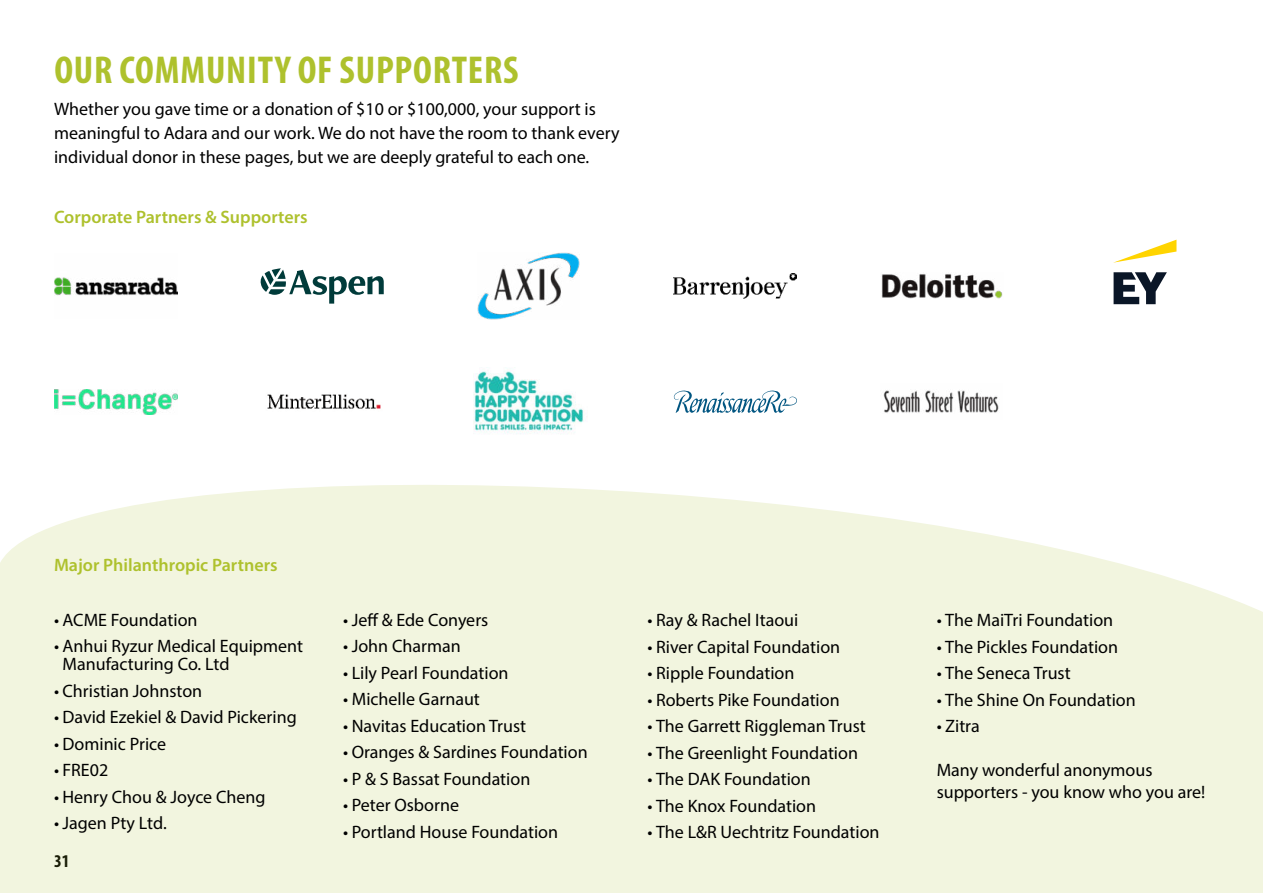
<style>
.page{position:relative;width:1263px;height:893px;background:#fff}
.page>*{position:absolute;margin:0;border:0;box-sizing:border-box;transform-origin:0 0}
.t1{font:700 condensed 39px "Myriad Pro";letter-spacing:.02em;color:#aec12d}
.t2{font:18px/24px "Myriad Pro";color:#000}
.t3{font:600 18px "Myriad Pro";color:#aec12d}
.t4{font:700 condensed 18px "Myriad Pro";color:#000}
</style>
<div class="page">
<img style="left:473px;top:371px;width:111px;height:63px">
<svg style="left:674px;top:391px;width:123px;height:22px"></svg>
<img style="left:674px;top:273px;width:123px;height:25px">
<img style="left:883px;top:390px;width:116px;height:23px">
<img style="left:267px;top:394px;width:114px;height:15px">
<img style="left:54px;top:277px;width:123px;height:19px">
<svg style="left:261px;top:268px;width:123px;height:36px"></svg>
<img style="left:478px;top:252px;width:102px;height:68px">
<img style="left:881px;top:274px;width:122px;height:25px">
<svg style="left:1113px;top:272px;width:54px;height:32px"></svg>
<svg style="left:1113px;top:240px;width:63px;height:23px"></svg>
<img style="left:54px;top:389px;width:123px;height:25px">
<div style="left:0;top:481px;width:1263px;height:412px;background:#f2f5df"></div>
<svg style="left:0;top:481px;width:1263px;height:131px"></svg>
<h1 class="t1" style="left:54px;top:55px;width:466px">OUR COMMUNITY OF SUPPORTERS</h1>
<p class="t2" style="left:54px;top:98px;width:567px">Whether you gave time or a donation of $10 or $100,000, your support is meaningful to Adara and our work. We do not have the room to thank every individual donor in these pages, but we are deeply grateful to each one.</p>
<p class="t3" style="left:54px;top:210px;width:255px">Corporate Partners &amp; Supporters</p>
<p class="t3" style="left:54px;top:558px;width:225px">Major Philanthropic Partners</p>
<p class="t2" style="left:54px;top:609px;width:145px">• ACME Foundation</p>
<p class="t2" style="left:62px;top:639px;width:242px;line-height:18px;text-indent:-8px">• Anhui Ryzur Medical Equipment<br>Manufacturing Co. Ltd</p>
<p class="t2" style="left:54px;top:680px;width:150px">• Christian Johnston</p>
<p class="t2" style="left:54px;top:707px;width:244px">• David Ezekiel &amp; David Pickering</p>
<p class="t2" style="left:54px;top:733px;width:114px">• Dominic Price</p>
<p class="t2" style="left:54px;top:760px;width:56px">• FRE02</p>
<p class="t2" style="left:54px;top:786px;width:213px">• Henry Chou &amp; Joyce Cheng</p>
<p class="t2" style="left:54px;top:813px;width:114px">• Jagen Pty Ltd.</p>
<p class="t4" style="left:54px;top:854px;width:17px">31</p>
<p class="t2" style="left:343px;top:609px;width:147px">• Jeff &amp; Ede Conyers</p>
<p class="t2" style="left:343px;top:636px;width:119px">• John Charman</p>
<p class="t2" style="left:343px;top:662px;width:167px">• Lily Pearl Foundation</p>
<p class="t2" style="left:343px;top:689px;width:138px">• Michelle Garnaut</p>
<p class="t2" style="left:343px;top:715px;width:184px">• Navitas Education Trust</p>
<p class="t2" style="left:343px;top:742px;width:246px">• Oranges &amp; Sardines Foundation</p>
<p class="t2" style="left:343px;top:768px;width:189px">• P &amp; S Bassat Foundation</p>
<p class="t2" style="left:343px;top:795px;width:117px">• Peter Osborne</p>
<p class="t2" style="left:343px;top:821px;width:216px">• Portland House Foundation</p>
<p class="t2" style="left:647px;top:609px;width:152px">• Ray &amp; Rachel Itaoui</p>
<p class="t2" style="left:647px;top:636px;width:194px">• River Capital Foundation</p>
<p class="t2" style="left:647px;top:662px;width:148px">• Ripple Foundation</p>
<p class="t2" style="left:647px;top:689px;width:194px">• Roberts Pike Foundation</p>
<p class="t2" style="left:647px;top:715px;width:220px">• The Garrett Riggleman Trust</p>
<p class="t2" style="left:647px;top:742px;width:212px">• The Greenlight Foundation</p>
<p class="t2" style="left:647px;top:768px;width:165px">• The DAK Foundation</p>
<p class="t2" style="left:647px;top:795px;width:170px">• The Knox Foundation</p>
<p class="t2" style="left:647px;top:821px;width:234px">• The L&amp;R Uechtritz Foundation</p>
<p class="t2" style="left:937px;top:609px;width:178px">• The MaiTri Foundation</p>
<p class="t2" style="left:937px;top:636px;width:183px">• The Pickles Foundation</p>
<p class="t2" style="left:937px;top:662px;width:135px">• The Seneca Trust</p>
<p class="t2" style="left:937px;top:689px;width:201px">• The Shine On Foundation</p>
<p class="t2" style="left:937px;top:715px;width:45px">• Zitra</p>
<p class="t2" style="left:937px;top:761px;width:270px;line-height:21.6px">Many wonderful anonymous supporters - you know who you are!</p>
</div>
